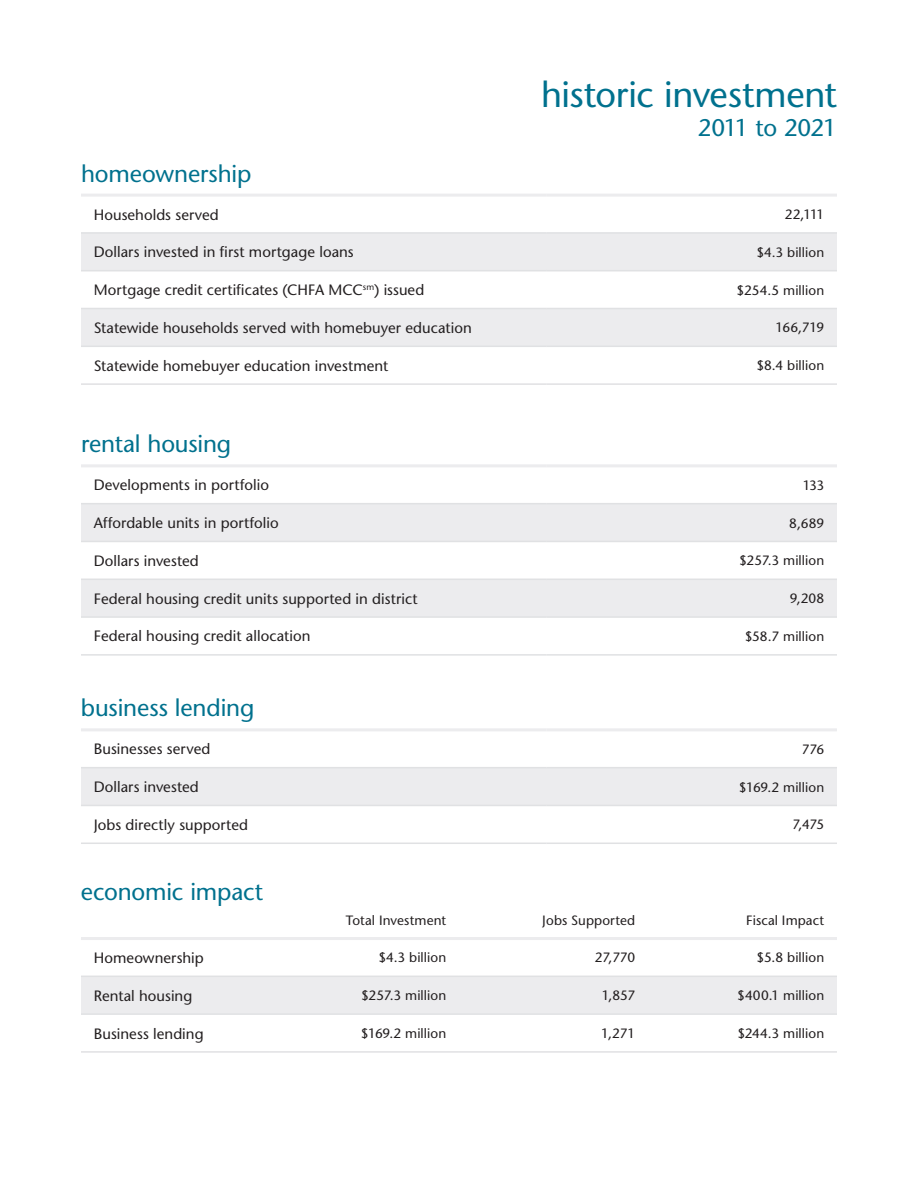
<style>
.page{position:relative;width:918px;height:1188px;background:#fff}
.page>*{position:absolute;margin:0;border:0;box-sizing:border-box;transform-origin:0 0}
.t1{font:500 36px "Stone Sans Std";letter-spacing:-.01em;color:#00718e}
.table_header_title{font:500 24px "Stone Sans Std";letter-spacing:-.005em;color:#00718e}
.page_header_tables_s{font:500 24px "Stone Sans Std";letter-spacing:-.04em;color:#00718e}
.table_copy_left{font:500 15px "Stone Sans Std";letter-spacing:.005em;color:#231f20}
.table_copy_right{font:500 13.5px "Stone Sans Std";letter-spacing:.005em;color:#231f20}
</style>
<div class="page">
<svg style="left:81px;top:234px;width:756px;height:112px;fill:#ececee"></svg>
<hr style="left:81px;top:270px;width:466px;height:1px;background:#e0e1e3">
<hr style="left:547px;top:270px;width:290px;height:1px;background:#e0e1e3">
<hr style="left:81px;top:308px;width:466px;height:1px;background:#e0e1e3">
<hr style="left:547px;top:308px;width:290px;height:1px;background:#e0e1e3">
<hr style="left:81px;top:346px;width:466px;height:1px;background:#e0e1e3">
<hr style="left:547px;top:346px;width:290px;height:1px;background:#e0e1e3">
<hr style="left:81px;top:232px;width:466px;height:2px;background:#e0e1e3">
<hr style="left:547px;top:232px;width:290px;height:2px;background:#e0e1e3">
<hr style="left:81px;top:194px;width:466px;height:3px;background:#ececee">
<hr style="left:547px;top:194px;width:290px;height:3px;background:#ececee">
<hr style="left:81px;top:383px;width:466px;height:2px;background:#e0e1e3">
<hr style="left:547px;top:383px;width:290px;height:2px;background:#e0e1e3">
<svg style="left:81px;top:504px;width:756px;height:112px;fill:#ececee"></svg>
<hr style="left:81px;top:541px;width:466px;height:1px;background:#e0e1e3">
<hr style="left:547px;top:541px;width:290px;height:1px;background:#e0e1e3">
<hr style="left:81px;top:579px;width:466px;height:1px;background:#e0e1e3">
<hr style="left:547px;top:579px;width:290px;height:1px;background:#e0e1e3">
<hr style="left:81px;top:616px;width:466px;height:2px;background:#e0e1e3">
<hr style="left:547px;top:616px;width:290px;height:2px;background:#e0e1e3">
<hr style="left:81px;top:654px;width:466px;height:2px;background:#e0e1e3">
<hr style="left:547px;top:654px;width:290px;height:2px;background:#e0e1e3">
<hr style="left:81px;top:503px;width:466px;height:1px;background:#e0e1e3">
<hr style="left:547px;top:503px;width:290px;height:1px;background:#e0e1e3">
<hr style="left:81px;top:464px;width:466px;height:3px;background:#ececee">
<hr style="left:547px;top:464px;width:290px;height:3px;background:#ececee">
<svg style="left:81px;top:842px;width:756px;height:1px"></svg>
<div style="left:81px;top:768px;width:756px;height:37px;background:#ececee"></div>
<hr style="left:547px;top:728px;width:290px;height:3px;background:#ececee">
<hr style="left:81px;top:805px;width:466px;height:1px;background:#e0e1e3">
<hr style="left:547px;top:805px;width:290px;height:1px;background:#e0e1e3">
<hr style="left:547px;top:767px;width:290px;height:1px;background:#e0e1e3">
<hr style="left:81px;top:843px;width:466px;height:1px;background:#e0e1e3">
<hr style="left:547px;top:843px;width:290px;height:1px;background:#e0e1e3">
<hr style="left:81px;top:767px;width:466px;height:1px;background:#e0e1e3">
<hr style="left:81px;top:728px;width:466px;height:3px;background:#ececee">
<svg style="left:81px;top:975px;width:756px;height:1px"></svg>
<div style="left:81px;top:977px;width:756px;height:36px;background:#ececee"></div>
<hr style="left:81px;top:937px;width:189px;height:3px;background:#ececee">
<hr style="left:270px;top:937px;width:189px;height:3px;background:#ececee">
<hr style="left:459px;top:937px;width:189px;height:3px;background:#ececee">
<hr style="left:648px;top:937px;width:189px;height:3px;background:#ececee">
<hr style="left:81px;top:1013px;width:189px;height:2px;background:#e0e1e3">
<hr style="left:270px;top:1013px;width:189px;height:2px;background:#e0e1e3">
<hr style="left:459px;top:1013px;width:189px;height:2px;background:#e0e1e3">
<hr style="left:648px;top:1013px;width:189px;height:2px;background:#e0e1e3">
<hr style="left:270px;top:976px;width:189px;height:1px;background:#e0e1e3">
<hr style="left:459px;top:976px;width:189px;height:1px;background:#e0e1e3">
<hr style="left:648px;top:976px;width:189px;height:1px;background:#e0e1e3">
<hr style="left:81px;top:1051px;width:189px;height:2px;background:#e0e1e3">
<hr style="left:270px;top:1051px;width:189px;height:2px;background:#e0e1e3">
<hr style="left:459px;top:1051px;width:189px;height:2px;background:#e0e1e3">
<hr style="left:648px;top:1051px;width:189px;height:2px;background:#e0e1e3">
<hr style="left:81px;top:976px;width:189px;height:1px;background:#e0e1e3">
<p class="t1" style="left:541px;top:74px;width:297px">historic investment</p>
<p class="page_header_tables_s" style="left:698px;top:114px;width:141px">2011 to 2021</p>
<p class="table_header_title" style="left:81px;top:159px;width:172px">homeownership</p>
<p class="table_copy_left" style="left:94px;top:205px;width:127px">Households served</p>
<p class="table_copy_right" style="left:785px;top:206px;width:41px">22,111</p>
<p class="table_copy_left" style="left:94px;top:243px;width:262px">Dollars invested in first mortgage loans</p>
<p class="table_copy_right" style="left:756px;top:244px;width:69px">$4.3 billion</p>
<p class="table_copy_left" style="left:94px;top:281px;width:332px">Mortgage credit certificates (CHFA MCC<sup>sm</sup>) issued</p>
<p class="table_copy_right" style="left:737px;top:282px;width:89px">$254.5 million</p>
<p class="table_copy_left" style="left:94px;top:319px;width:380px">Statewide households served with homebuyer education</p>
<p class="table_copy_right" style="left:776px;top:320px;width:50px">166,719</p>
<p class="table_copy_left" style="left:94px;top:357px;width:296px">Statewide homebuyer education investment</p>
<p class="table_copy_right" style="left:756px;top:357px;width:69px">$8.4 billion</p>
<p class="table_header_title" style="left:81px;top:430px;width:152px">rental housing</p>
<p class="table_copy_left" style="left:94px;top:476px;width:177px">Developments in portfolio</p>
<p class="table_copy_right" style="left:803px;top:477px;width:23px">133</p>
<p class="table_copy_left" style="left:94px;top:514px;width:186px">Affordable units in portfolio</p>
<p class="table_copy_right" style="left:789px;top:515px;width:36px">8,689</p>
<p class="table_copy_left" style="left:94px;top:552px;width:107px">Dollars invested</p>
<p class="table_copy_right" style="left:739px;top:553px;width:87px">$257.3 million</p>
<p class="table_copy_left" style="left:94px;top:590px;width:326px">Federal housing credit units supported in district</p>
<p class="table_copy_right" style="left:790px;top:590px;width:36px">9,208</p>
<p class="table_copy_left" style="left:94px;top:627px;width:218px">Federal housing credit allocation</p>
<p class="table_copy_right" style="left:745px;top:628px;width:81px">$58.7 million</p>
<p class="table_header_title" style="left:81px;top:694px;width:175px">business lending</p>
<p class="table_copy_left" style="left:94px;top:740px;width:118px">Businesses served</p>
<p class="table_copy_right" style="left:802px;top:741px;width:24px">776</p>
<p class="table_copy_left" style="left:94px;top:778px;width:107px">Dollars invested</p>
<p class="table_copy_right" style="left:739px;top:779px;width:87px">$169.2 million</p>
<p class="table_copy_left" style="left:94px;top:816px;width:156px">Jobs directly supported</p>
<p class="table_copy_right" style="left:792px;top:817px;width:33px">7,475</p>
<p class="table_header_title" style="left:81px;top:877px;width:184px">economic impact</p>
<p class="table_copy_right" style="left:346px;top:912px;width:102px">Total Investment</p>
<p class="table_copy_right" style="left:542px;top:912px;width:94px">Jobs Supported</p>
<p class="table_copy_right" style="left:746px;top:912px;width:79px">Fiscal Impact</p>
<p class="table_copy_left" style="left:94px;top:949px;width:112px">Homeownership</p>
<p class="table_copy_right" style="left:378px;top:950px;width:69px">$4.3 billion</p>
<p class="table_copy_right" style="left:595px;top:950px;width:42px">27,770</p>
<p class="table_copy_right" style="left:756px;top:950px;width:69px">$5.8 billion</p>
<p class="table_copy_left" style="left:94px;top:987px;width:100px">Rental housing</p>
<p class="table_copy_right" style="left:361px;top:987px;width:87px">$257.3 million</p>
<p class="table_copy_right" style="left:602px;top:987px;width:35px">1,857</p>
<p class="table_copy_right" style="left:737px;top:987px;width:89px">$400.1 million</p>
<p class="table_copy_left" style="left:94px;top:1024px;width:111px">Business lending</p>
<p class="table_copy_right" style="left:361px;top:1025px;width:87px">$169.2 million</p>
<p class="table_copy_right" style="left:601px;top:1025px;width:35px">1,271</p>
<p class="table_copy_right" style="left:737px;top:1025px;width:88px">$244.3 million</p>
</div>
